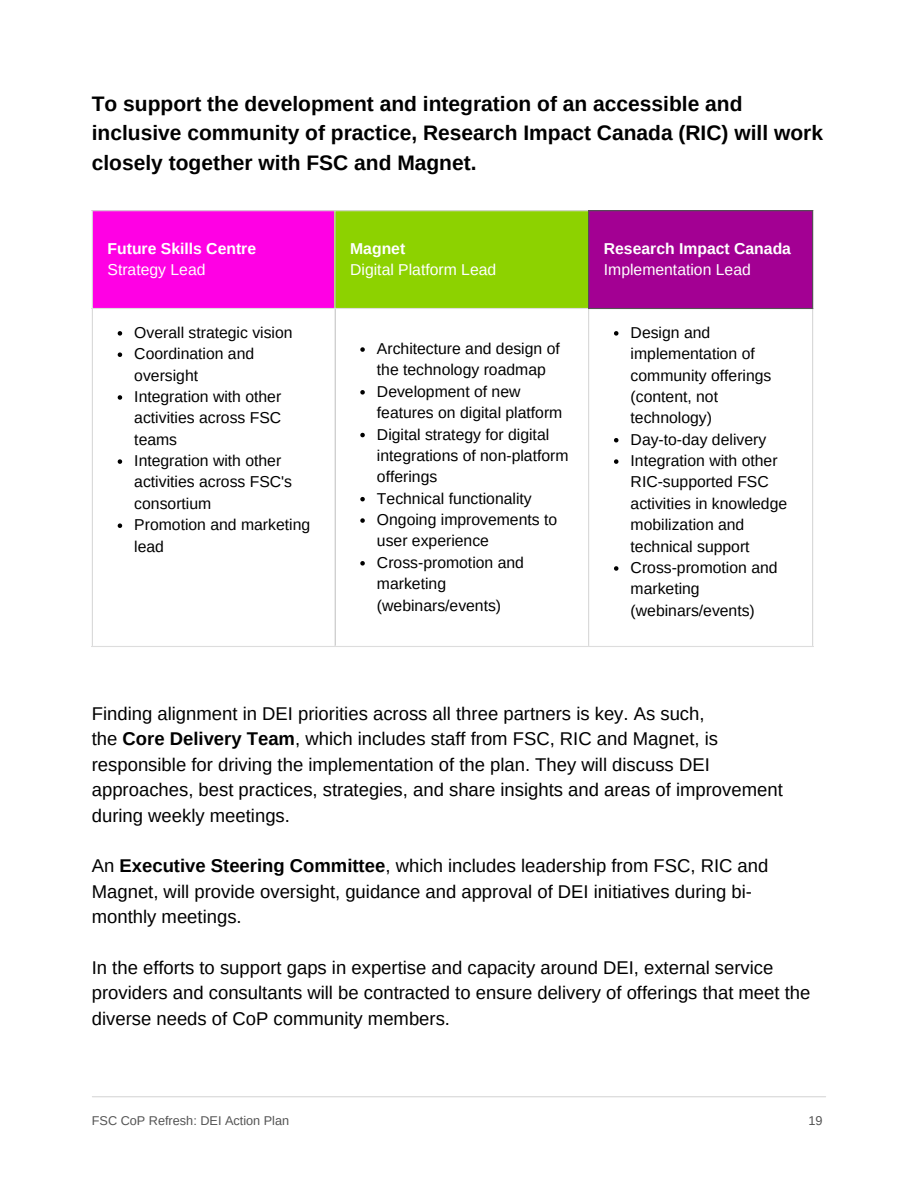
<style>
.page{position:relative;width:918px;height:1188px;background:#fff}
.page>*{position:absolute;margin:0;border:0;box-sizing:border-box;transform-origin:0 0}
.t1{font:700 21px/29.2px "Arimo";color:#000}
.t2{font:18.45px/25.3px "Arimo";color:#000}
.t3{font:15.75px/21.3px "Arimo";color:#000}
.t4{font:15.75px "Arimo";color:#fff}
.t5{font:700 15.75px "Arimo";color:#fff}
.t6{font:12.75px "Arimo";color:#545454}
.s1{font-weight:700}
</style>
<div class="page">
<hr style="left:92px;top:1096px;width:734px;height:1px;background:#545454">
<div style="left:92px;top:210px;width:243px;height:99px;background:#ff00e4"></div>
<div style="left:335px;top:210px;width:254px;height:99px;background:#8dd200"></div>
<div style="left:588px;top:210px;width:225px;height:99px;background:#a30093"></div>
<svg style="left:118px;top:331px;width:4px;height:5px"></svg>
<svg style="left:118px;top:352px;width:4px;height:5px"></svg>
<svg style="left:118px;top:395px;width:4px;height:5px"></svg>
<svg style="left:118px;top:459px;width:4px;height:5px"></svg>
<svg style="left:118px;top:523px;width:4px;height:5px"></svg>
<svg style="left:360px;top:347px;width:5px;height:5px"></svg>
<svg style="left:360px;top:390px;width:5px;height:5px"></svg>
<svg style="left:360px;top:433px;width:5px;height:4px"></svg>
<svg style="left:360px;top:497px;width:5px;height:4px"></svg>
<svg style="left:360px;top:518px;width:5px;height:5px"></svg>
<svg style="left:360px;top:561px;width:5px;height:5px"></svg>
<svg style="left:614px;top:331px;width:4px;height:5px"></svg>
<svg style="left:614px;top:438px;width:4px;height:4px"></svg>
<svg style="left:614px;top:459px;width:4px;height:5px"></svg>
<svg style="left:614px;top:566px;width:4px;height:5px"></svg>
<hr style="left:92px;top:211px;width:1px;height:435px;background:#ddd">
<hr style="left:334px;top:211px;width:2px;height:435px;background:#ddd">
<hr style="left:588px;top:309px;width:1px;height:337px;background:#ddd">
<hr style="left:812px;top:309px;width:1px;height:337px;background:#ddd">
<hr style="left:92px;top:210px;width:496px;height:1px;background:#ddd">
<hr style="left:92px;top:308px;width:496px;height:1px;background:#ddd">
<hr style="left:92px;top:646px;width:721px;height:1px;background:#ddd">
<hr style="left:588px;top:211px;width:1px;height:97px;background:#545454">
<hr style="left:812px;top:211px;width:1px;height:97px;background:#545454">
<hr style="left:588px;top:210px;width:225px;height:1px;background:#545454">
<hr style="left:588px;top:308px;width:225px;height:1px;background:#545454">
<h2 class="t1" style="left:92px;top:89px;width:733px">To support the development and integration of an accessible and inclusive community of practice, Research Impact Canada (RIC) will work closely together with FSC and Magnet.</h2>
<h1 class="t5" style="left:108px;top:240px;width:150px">Future Skills Centre</h1>
<p class="t4" style="left:108px;top:261px;width:99px">Strategy Lead</p>
<p class="t3" style="left:134px;top:322px;width:160px">Overall strategic vision</p>
<p class="t3" style="left:134px;top:343px;width:121px">Coordination and oversight</p>
<p class="t3" style="left:134px;top:386px;width:148px;text-align:justify">Integration with other activities across FSC teams</p>
<p class="t3" style="left:134px;top:450px;width:159px">Integration with other activities across FSC's consortium</p>
<p class="t3" style="left:134px;top:514px;width:177px">Promotion and marketing lead</p>
<p class="t5" style="left:350px;top:240px;width:57px">Magnet</p>
<p class="t4" style="left:350px;top:261px;width:148px">Digital Platform Lead</p>
<p class="t3" style="left:377px;top:338px;width:184px">Architecture and design of the technology roadmap</p>
<p class="t3" style="left:377px;top:381px;width:187px">Development of new features on digital platform</p>
<p class="t3" style="left:377px;top:423px;width:193px">Digital strategy for digital integrations of non-platform offerings</p>
<p class="t3" style="left:377px;top:488px;width:156px">Technical functionality</p>
<p class="t3" style="left:377px;top:509px;width:182px">Ongoing improvements to user experience</p>
<p class="t3" style="left:377px;top:552px;width:149px">Cross-promotion and marketing (webinars/events)</p>
<p class="t5" style="left:604px;top:240px;width:189px">Research Impact Canada</p>
<p class="t4" style="left:604px;top:261px;width:149px">Implementation Lead</p>
<p class="t3" style="left:631px;top:322px;width:142px">Design and implementation of community offerings (content, not technology)</p>
<p class="t3" style="left:631px;top:429px;width:137px">Day-to-day delivery</p>
<p class="t3" style="left:631px;top:450px;width:158px">Integration with other<br>RIC-supported FSC activities in knowledge mobilization and technical support</p>
<p class="t3" style="left:631px;top:557px;width:149px">Cross-promotion and marketing (webinars/events)</p>
<p class="t2" style="left:92px;top:701px;width:693px">Finding alignment in DEI priorities across all three partners is key. As such,<br>the <span class="s1">Core Delivery Team</span>, which includes staff from FSC, RIC and Magnet, is responsible for driving the implementation of the plan. They will discuss DEI approaches, best practices, strategies, and share insights and areas of improvement during weekly meetings.</p>
<h2 class="t2" style="left:92px;top:853px;width:678px">An <span class="s1">Executive Steering Committee</span>, which includes leadership from FSC, RIC and<br>Magnet, will provide oversight, guidance and approval of DEI initiatives during bi&shy;monthly meetings.</h2>
<h2 class="t2" style="left:92px;top:955px;width:720px">In the efforts to support gaps in expertise and capacity around DEI, external service providers and consultants will be contracted to ensure delivery of offerings that meet the diverse needs of CoP community members.</h2>
<p class="t6" style="left:92px;top:1114px;width:199px">FSC CoP Refresh: DEI Action Plan</p>
<p class="t6" style="left:808px;top:1114px;width:16px">19</p>
</div>
